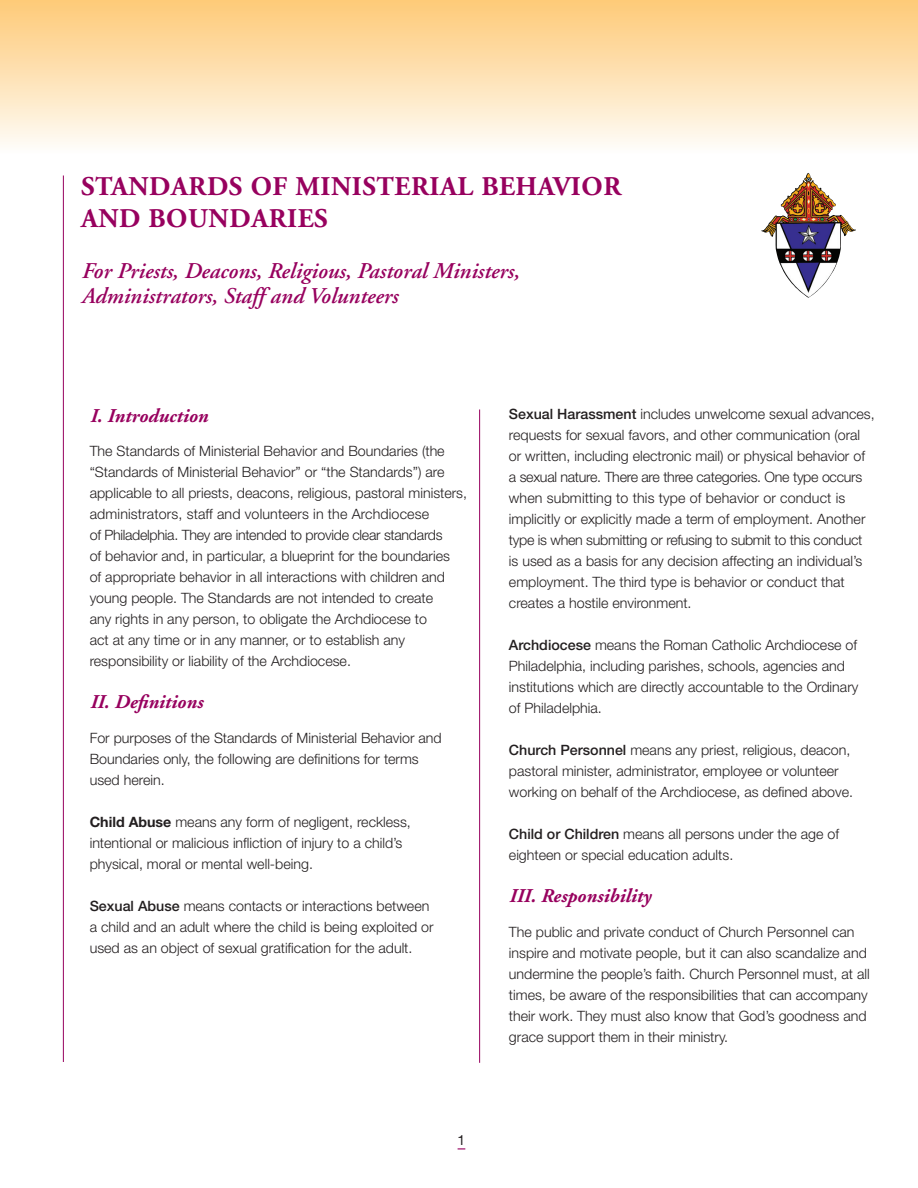
<style>
.page{position:relative;width:918px;height:1188px;background:#fff}
.page>*{position:absolute;margin:0;border:0;box-sizing:border-box;transform-origin:0 0}
.t1{font:700 27px/31.5px "Adobe Garamond";letter-spacing:.02em;color:#97015e}
.t2{font:italic 600 22.5px/25.5px "Adobe Garamond";color:#97015e}
.t3{font:italic 700 19.5px "Adobe Garamond";color:#97015e}
.t4{font:300 14.25px/21px "Helvetica Neue";color:#231f20}
.t5{font:13.95px "Helvetica Neue";color:#231f20}
.s1{font-weight:700}
.s2{font-weight:500}
</style>
<div class="page">
<div style="left:0;top:0;width:918px;height:154px;background:linear-gradient(to bottom,#fec976,#fefcf9)"></div>
<hr style="left:63px;top:176px;width:1px;height:886px;background:#97015e">
<hr style="left:479px;top:410px;width:1px;height:653px;background:#97015e">
<img style="left:761px;top:173px;width:95px;height:125px">
<h1 class="t1" style="left:81px;top:171px;width:542px">STANDARDS OF MINISTERIAL BEHAVIOR<br>AND BOUNDARIES</h1>
<h2 class="t2" style="left:81px;top:258px;width:440px">For Priests, Deacons, Religious, Pastoral Ministers,<br>Administrators, Staff and Volunteers</h2>
<h3 class="t3" style="left:90px;top:405px;width:120px">I. Introduction</h3>
<p class="t4" style="left:90px;top:441px;width:379px">The Standards of Ministerial Behavior and Boundaries (the “Standards of Ministerial Behavior” or “the Standards”) are applicable to all priests, deacons, religious, pastoral ministers, administrators, staff and volunteers in the Archdiocese<br>of Philadelphia. They are intended to provide clear standards<br>of behavior and, in particular, a blueprint for the boundaries<br>of appropriate behavior in all interactions with children and young people. The Standards are not intended to create<br>any rights in any person, to obligate the Archdiocese to<br>act at any time or in any manner, or to establish any responsibility or liability of the Archdiocese.</p>
<h3 class="t3" style="left:90px;top:692px;width:114px">II. Definitions</h3>
<p class="t4" style="left:90px;top:727px;width:354px">For purposes of the Standards of Ministerial Behavior and<br>Boundaries only, the following are definitions for terms used herein.</p>
<p class="t4" style="left:90px;top:811px;width:323px"><span class="s1">Child Abuse</span> means any form of negligent, reckless, intentional or malicious infliction of injury to a child’s physical, moral or mental well-being.</p>
<p class="t4" style="left:90px;top:895px;width:345px"><span class="s2">Sexual Abuse</span> means contacts or interactions between a child and an adult where the child is being exploited or used as an object of sexual gratification for the adult.</p>
<p class="t5" style="left:458px;top:1132px;width:9px">1</p>
<p class="t4" style="left:509px;top:403px;width:367px"><span class="s2">Sexual Harassment</span> includes unwelcome sexual advances, requests for sexual favors, and other communication (oral or written, including electronic mail) or physical behavior of a sexual nature. There are three categories. One type occurs when submitting to this type of behavior or conduct is implicitly or explicitly made a term of employment. Another type is when submitting or refusing to submit to this conduct is used as a basis for any decision affecting an individual’s employment. The third type is behavior or conduct that creates a hostile environment.</p>
<p class="t4" style="left:509px;top:634px;width:351px"><span class="s2">Archdiocese</span> means the Roman Catholic Archdiocese of Philadelphia, including parishes, schools, agencies and institutions which are directly accountable to the Ordinary of Philadelphia.</p>
<p class="t4" style="left:509px;top:739px;width:346px"><span class="s2">Church Personnel</span> means any priest, religious, deacon, pastoral minister, administrator, employee or volunteer working on behalf of the Archdiocese, as defined above.</p>
<p class="t4" style="left:509px;top:823px;width:332px"><span class="s2">Child or Children</span> means all persons under the age of eighteen or special education adults.</p>
<h3 class="t3" style="left:509px;top:885px;width:143px">III. Responsibility</h3>
<p class="t4" style="left:509px;top:921px;width:362px">The public and private conduct of Church Personnel can inspire and motivate people, but it can also scandalize and undermine the people’s faith. Church Personnel must, at all times, be aware of the responsibilities that can accompany their work. They must also know that God’s goodness and grace support them in their ministry.</p>
</div>
